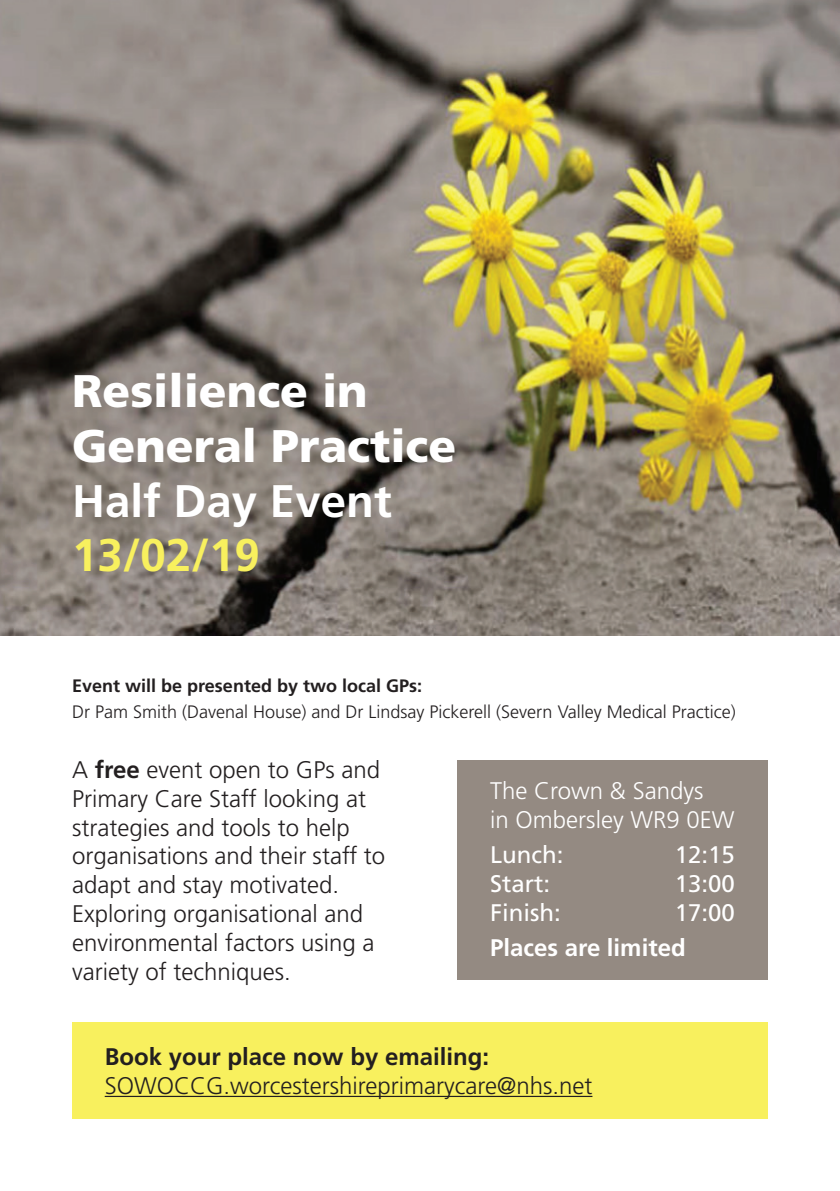
<style>
.page{position:relative;width:840px;height:1191px;background:#fff}
.page>*{position:absolute;margin:0;border:0;box-sizing:border-box;transform-origin:0 0}
.t1{font:900 45.6px/54.8px "Frutiger LT Std";color:#fff}
.t2{font:700 45.6px "Frutiger LT Std";color:#fff}
.t3{font:700 45.6px "Frutiger LT Std";color:#f8f05e}
.t4{font:300 24px/28.8px "Frutiger LT Std";color:#231f20}
.t5{font:24px/28.8px "Frutiger LT Std";color:#fff}
.t6{font:300 24px/28.8px "Frutiger LT Std";color:#fff}
.t7{font:700 24px "Frutiger LT Std";color:#231f20}
.t8{font:700 24px "Frutiger LT Std";color:#fff}
.t9{font:300 18px "Frutiger LT Std";color:#231f20}
.t10{font:700 18px "Frutiger LT Std";color:#231f20}
.s1{font-weight:700}
</style>
<div class="page">
<img style="left:0;top:0;width:839px;height:636px">
<div style="left:72px;top:1022px;width:695px;height:97px;background:#f8f05e"></div>
<div style="left:457px;top:760px;width:310px;height:219px;background:#948a82"></div>
<hr style="left:105px;top:1095px;width:487px;height:2px;background:#231f20">
<h1 class="t1" style="left:72px;top:364px;width:385px">Resilience in<br>General Practice</h1>
<h1 class="t2" style="left:72px;top:474px;width:321px">Half Day Event</h1>
<h1 class="t3" style="left:72px;top:529px;width:189px">13/02/19</h1>
<p class="t10" style="left:72px;top:674px;width:351px">Event will be presented by two local GPs:</p>
<p class="t9" style="left:72px;top:701px;width:665px">Dr Pam Smith (Davenal House) and Dr Lindsay Pickerell (Severn Valley Medical Practice)</p>
<p class="t4" style="left:72px;top:755px;width:314px">A <span class="s1">free</span> event open to GPs and<br>Primary Care Staff looking at strategies and tools to help organisations and their staff to adapt and stay motivated.<br>Exploring organisational and environmental factors using a variety of techniques.</p>
<p class="t6" style="left:490px;top:777px;width:246px">The Crown &amp; Sandys<br>in Ombersley WR9 0EW</p>
<p class="t5" style="left:490px;top:841px;width:75px">Lunch:<br>Start:<br>Finish:</p>
<p class="t5" style="left:674px;top:841px;width:62px;text-align:justify">12:15<br>13:00<br>17:00</p>
<p class="t8" style="left:490px;top:934px;width:197px">Places are limited</p>
<p class="t7" style="left:105px;top:1042px;width:386px">Book your place now by emailing:</p>
<p class="t4" style="left:105px;top:1071px;width:489px">SOWOCCG.worcestershireprimarycare@nhs.net</p>
</div>
